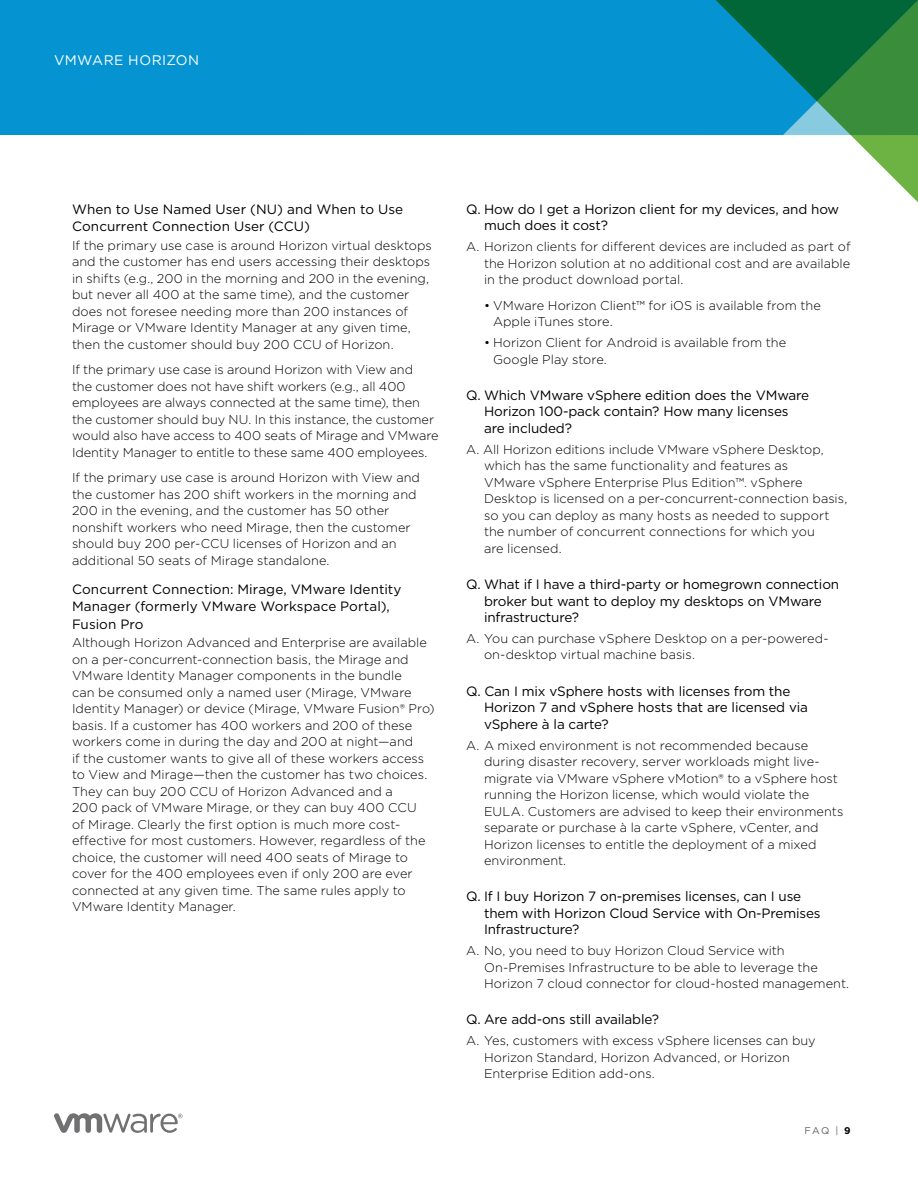
<style>
.page{position:relative;width:918px;height:1188px;background:#fff}
.page>*{position:absolute;margin:0;border:0;box-sizing:border-box;transform-origin:0 0}
.t1{font:13.8px "Gotham";letter-spacing:.04em;color:#fff}
._4b__QUESTION-SUBHEA{font:13.5px/16.5px "Gotham";letter-spacing:-.01em;color:#000}
._5a__SUBHEAD-2-BLK{font:13.5px/17.2px "Gotham";letter-spacing:.01em;color:#000}
._6a__ANSWER_BODY{font:300 12.75px/16.5px "Gotham";color:#000}
.t2{font:9.75px "Gotham";color:#626164}
.s1{font-style:inherit}
.s2{font-weight:700;color:#000}
</style>
<div class="page">
<svg style="left:54px;top:1113px;width:129px;height:20px"></svg>
<div style="left:0;top:0;width:918px;height:135px;background:#0593d2"></div>
<svg style="left:715px;top:0;width:203px;height:203px"></svg>
<p class="t1" style="left:54px;top:51px;width:147px"><span class="s1">VMWARE</span> HORIZON</p>
<p class="_5a__SUBHEAD-2-BLK" style="left:72px;top:200px;width:333px">When to Use Named User (NU) and When to Use<br>Concurrent Connection User (CCU)</p>
<p class="_6a__ANSWER_BODY" style="left:72px;top:237px;width:361px">If the primary use case is around Horizon virtual desktops and the customer has end users accessing their desktops in shifts (e.g., 200 in the morning and 200 in the evening, but never all 400 at the same time), and the customer does not foresee needing more than 200 instances of Mirage or VMware Identity Manager at any given time, then the customer should buy 200 CCU of Horizon.</p>
<p class="_6a__ANSWER_BODY" style="left:72px;top:361px;width:368px">If the primary use case is around Horizon with View and<br>the customer does not have shift workers (e.g., all 400 employees are always connected at the same time), then the customer should buy NU. In this instance, the customer would also have access to 400 seats of Mirage and VMware Identity Manager to entitle to these same 400 employees.</p>
<p class="_6a__ANSWER_BODY" style="left:72px;top:469px;width:350px">If the primary use case is around Horizon with View and the customer has 200 shift workers in the morning and 200 in the evening, and the customer has 50 other nonshift workers who need Mirage, then the customer should buy 200 per-CCU licenses of Horizon and an additional 50 seats of Mirage standalone.</p>
<p class="_5a__SUBHEAD-2-BLK" style="left:72px;top:581px;width:331px">Concurrent Connection: Mirage, VMware Identity<br>Manager (formerly VMware Workspace Portal),<br>Fusion Pro</p>
<p class="_6a__ANSWER_BODY" style="left:72px;top:634px;width:364px">Although Horizon Advanced and Enterprise are available on a per-concurrent-connection basis, the Mirage and VMware Identity Manager components in the bundle<br>can be consumed only a named user (Mirage, VMware Identity Manager) or device (Mirage, VMware Fusion® Pro) basis. If a customer has 400 workers and 200 of these workers come in during the day and 200 at night—and<br>if the customer wants to give all of these workers access to View and Mirage—then the customer has two choices.<br>They can buy 200 CCU of Horizon Advanced and a<br>200 pack of VMware Mirage, or they can buy 400 CCU<br>of Mirage. Clearly the first option is much more cost&shy;effective for most customers. However, regardless of the choice, the customer will need 400 seats of Mirage to cover for the 400 employees even if only 200 are ever connected at any given time. The same rules apply to VMware Identity Manager.</p>
<p class="_4b__QUESTION-SUBHEA" style="left:484px;top:201px;width:357px;text-indent:-18px">Q. How do I get a Horizon client for my devices, and how much does it cost?</p>
<p class="_6a__ANSWER_BODY" style="left:484px;top:238px;width:368px;text-align:justify;text-indent:-18px">A. Horizon clients for different devices are included as part of the Horizon solution at no additional cost and are available in the product download portal.</p>
<p class="_6a__ANSWER_BODY" style="left:493px;top:297px;width:329px;text-indent:-9px">• VMware Horizon Client™ for iOS is available from the<br>Apple iTunes store.</p>
<p class="_6a__ANSWER_BODY" style="left:493px;top:334px;width:295px;text-indent:-9px">• Horizon Client for Android is available from the<br>Google Play store.</p>
<p class="_4b__QUESTION-SUBHEA" style="left:484px;top:387px;width:327px;text-indent:-18px">Q. Which VMware vSphere edition does the VMware<br>Horizon 100-pack contain? How many licenses are included?</p>
<p class="_6a__ANSWER_BODY" style="left:484px;top:441px;width:365px;text-indent:-18px">A. All Horizon editions include VMware vSphere Desktop, which has the same functionality and features as<br>VMware vSphere Enterprise Plus Edition™. vSphere Desktop is licensed on a per-concurrent-connection basis, so you can deploy as many hosts as needed to support the number of concurrent connections for which you<br>are licensed.</p>
<p class="_4b__QUESTION-SUBHEA" style="left:484px;top:576px;width:357px;text-indent:-18px">Q. What if I have a third-party or homegrown connection broker but want to deploy my desktops on VMware infrastructure?</p>
<p class="_6a__ANSWER_BODY" style="left:484px;top:630px;width:346px;text-indent:-18px">A. You can purchase vSphere Desktop on a per-powered&shy;on-desktop virtual machine basis.</p>
<p class="_4b__QUESTION-SUBHEA" style="left:484px;top:682px;width:326px;text-indent:-18px">Q. Can I mix vSphere hosts with licenses from the<br>Horizon 7 and vSphere hosts that are licensed via vSphere à la carte?</p>
<p class="_6a__ANSWER_BODY" style="left:484px;top:736px;width:361px;text-indent:-18px">A. A mixed environment is not recommended because during disaster recovery, server workloads might live&shy;migrate via VMware vSphere vMotion® to a vSphere host running the Horizon license, which would violate the EULA. Customers are advised to keep their environments separate or purchase à la carte vSphere, vCenter, and Horizon licenses to entitle the deployment of a mixed environment.</p>
<p class="_4b__QUESTION-SUBHEA" style="left:484px;top:888px;width:338px;text-indent:-18px">Q. If I buy Horizon 7 on-premises licenses, can I use them with Horizon Cloud Service with On-Premises<br>Infrastructure?</p>
<p class="_6a__ANSWER_BODY" style="left:484px;top:942px;width:367px;text-indent:-18px">A. No, you need to buy Horizon Cloud Service with<br>On-Premises Infrastructure to be able to leverage the<br>Horizon 7 cloud connector for cloud-hosted management.</p>
<p class="_4b__QUESTION-SUBHEA" style="left:466px;top:1011px;width:195px">Q. Are add-ons still available?</p>
<p class="_6a__ANSWER_BODY" style="left:484px;top:1032px;width:333px;text-indent:-18px">A. Yes, customers with excess vSphere licenses can buy<br>Horizon Standard, Horizon Advanced, or Horizon<br>Enterprise Edition add-ons.</p>
<p class="t2" style="left:805px;top:1124px;width:48px">FAQ | <span class="s2">9</span></p>
</div>
